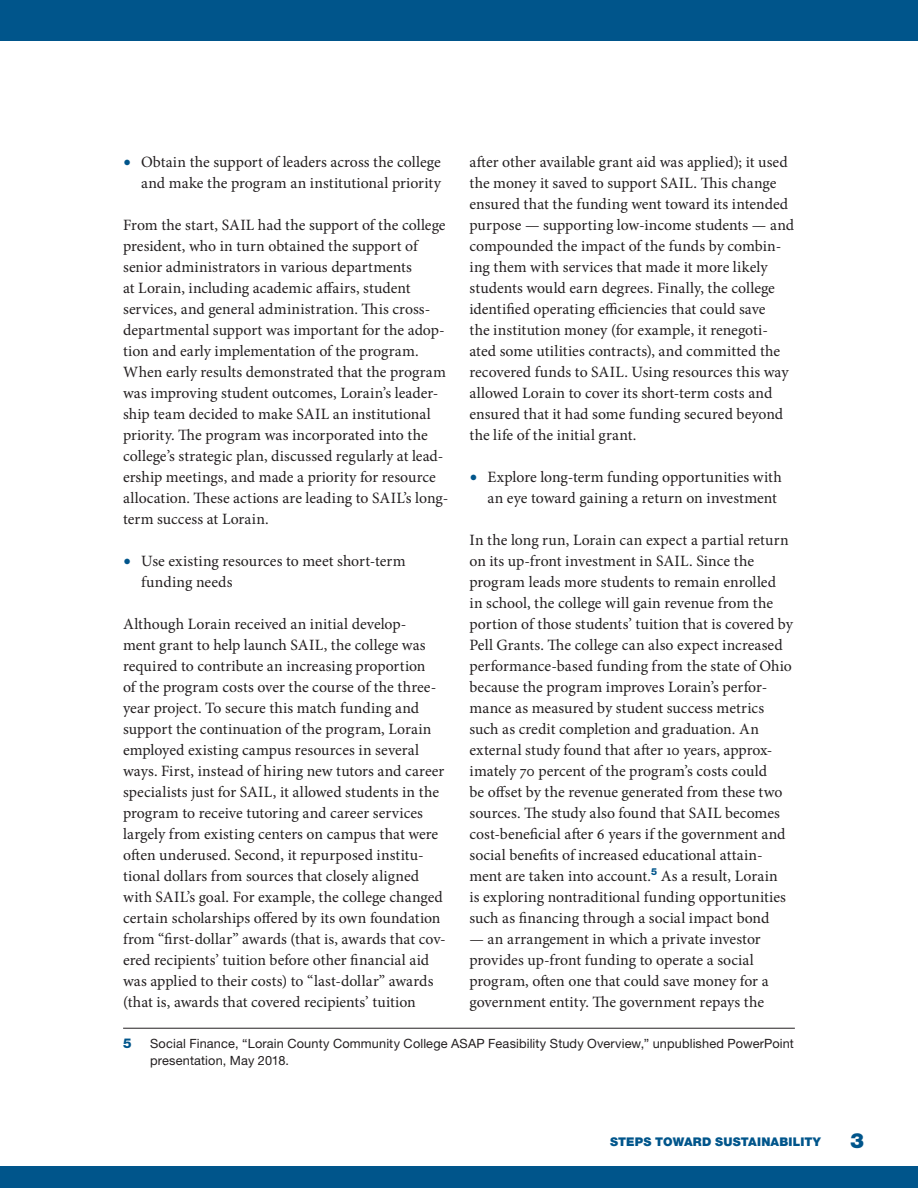
<style>
.page{position:relative;width:918px;height:1188px;background:#fff}
.page>*{position:absolute;margin:0;border:0;box-sizing:border-box;transform-origin:0 0}
.t1{font:900 21px "Helvetica Neue LT Std";color:#00558b}
.t2{font:15.75px/21px "Minion Pro";letter-spacing:.005em;color:#231f20}
.t3{font:800 13.5px "Helvetica Neue LT Std";color:#00558b}
.t4{font:12.75px/17.2px "Helvetica Neue LT Std";letter-spacing:.01em;color:#231f20}
.t5{font:900 12px "Helvetica Neue LT Std";letter-spacing:.015em;color:#00558b}
.s1{font-size:21px;color:#00558b}
</style>
<div class="page">
<div style="left:0;top:1166px;width:918px;height:22px;background:#00558b"></div>
<div style="left:0;top:0;width:918px;height:40px;background:#00558b"></div>
<hr style="left:123px;top:1028px;width:672px;height:1px;background:#231f20">
<p class="t2" style="left:123px;top:151px;width:319px;text-align:right"><span class="s1">•</span> Obtain the support of leaders across the college and make the program an institutional priority</p>
<p class="t2" style="left:123px;top:214px;width:327px">From the start, SAIL had the support of the college president, who in turn obtained the support of senior administrators in various departments<br>at Lorain, including academic affairs, student services, and general administration. This cross&shy;departmental support was important for the adop&shy;tion and early implementation of the program.<br>When early results demonstrated that the program was improving student outcomes, Lorain’s leader&shy;ship team decided to make SAIL an institutional priority. The program was incorporated into the college’s strategic plan, discussed regularly at lead&shy;ership meetings, and made a priority for resource allocation. These actions are leading to SAIL’s long&shy;term success at Lorain.</p>
<p class="t2" style="left:141px;top:550px;width:266px;text-indent:-18px"><span class="s1">•</span> Use existing resources to meet short-term funding needs</p>
<p class="t2" style="left:123px;top:613px;width:324px">Although Lorain received an initial develop-<br>ment grant to help launch SAIL, the college was required to contribute an increasing proportion<br>of the program costs over the course of the three&shy;year project. To secure this match funding and support the continuation of the program, Lorain employed existing campus resources in several ways. First, instead of hiring new tutors and career specialists just for SAIL, it allowed students in the program to receive tutoring and career services largely from existing centers on campus that were often underused. Second, it repurposed institu&shy;tional dollars from sources that closely aligned with SAIL’s goal. For example, the college changed certain scholarships offered by its own foundation from “first-dollar” awards (that is, awards that cov&shy;ered recipients’ tuition before other financial aid was applied to their costs) to “last-dollar” awards (that is, awards that covered recipients’ tuition</p>
<p class="t3" style="left:123px;top:1035px;width:10px">5</p>
<p class="t4" style="left:150px;top:1034px;width:645px">Social Finance, “Lorain County Community College ASAP Feasibility Study Overview,” unpublished PowerPoint presentation, May 2018.</p>
<p class="t2" style="left:470px;top:151px;width:326px">after other available grant aid was applied); it used the money it saved to support SAIL. This change ensured that the funding went toward its intended purpose — supporting low-income students — and compounded the impact of the funds by combin&shy;ing them with services that made it more likely students would earn degrees. Finally, the college identified operating efficiencies that could save<br>the institution money (for example, it renegoti&shy;ated some utilities contracts), and committed the recovered funds to SAIL. Using resources this way allowed Lorain to cover its short-term costs and ensured that it had some funding secured beyond the life of the initial grant.</p>
<p class="t2" style="left:488px;top:466px;width:296px;text-indent:-18px"><span class="s1">•</span> Explore long-term funding opportunities with an eye toward gaining a return on investment</p>
<p class="t2" style="left:469px;top:529px;width:325px">In the long run, Lorain can expect a partial return on its up-front investment in SAIL. Since the program leads more students to remain enrolled in school, the college will gain revenue from the portion of those students’ tuition that is covered by Pell Grants. The college can also expect increased performance-based funding from the state of Ohio because the program improves Lorain’s perfor&shy;mance as measured by student success metrics such as credit completion and graduation. An external study found that after 10 years, approx&shy;imately 70 percent of the program’s costs could<br>be offset by the revenue generated from these two sources. The study also found that SAIL becomes cost-beneficial after 6 years if the government and social benefits of increased educational attain&shy;ment are taken into account.<sup>5</sup> As a result, Lorain<br>is exploring nontraditional funding opportunities such as financing through a social impact bond</p>
<p class="t2" style="left:470px;top:928px;width:301px">— an arrangement in which a private investor provides up-front funding to operate a social program, often one that could save money for a government entity. The government repays the</p>
<p class="t5" style="left:610px;top:1134px;width:212px">STEPS TOWARD SUSTAINABILITY</p>
<h1 class="t1" style="left:850px;top:1128px;width:16px">3</h1>
</div>
